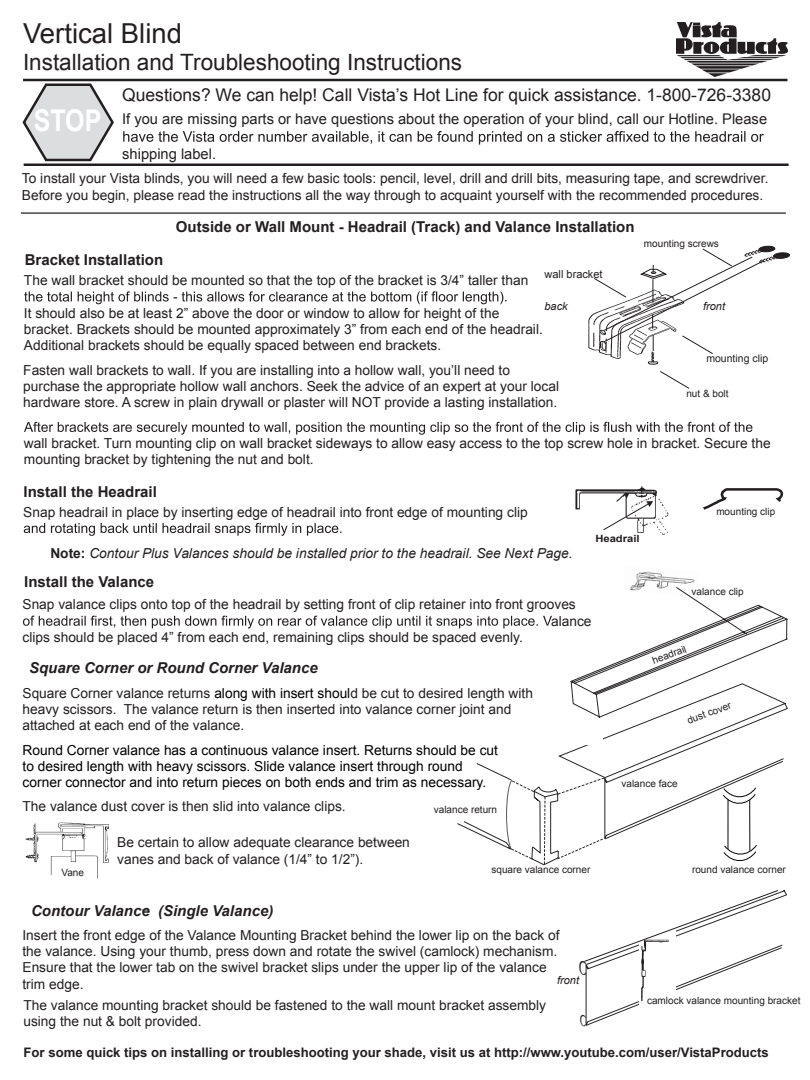
<style>
.page{position:relative;width:810px;height:1080px;background:#fff}
.page>*{position:absolute;margin:0;border:0;box-sizing:border-box;transform-origin:0 0}
.t1{font:700 30px "Arial";color:#fff;scale:.83 1}
.t2{font:27.5px "Arial";color:#231f20}
.t3{font:22.5px "Arial";color:#231f20}
.t4{font:17.5px "Arial";color:#231f20}
.t5{font:700 15px "Arial";color:#231f20}
.t6{font:italic 700 15px "Arial";color:#231f20}
.t7{font:15px "Minion Pro";color:#231f20}
.t8{font:14.75px "Arial";color:#231f20}
.t9{font:13.75px/16.2px "Arial";color:#231f20}
.t10{font:13.75px/16.2px "Arial";color:#000}
.t11{font:italic 13.75px "Arial";color:#231f20}
.t12{font:700 13.12px "Arial";color:#231f20}
.t13{font:italic 11px "Arial";color:#231f20}
.t14{font:11px "Arial";color:#231f20}
.t15{font:10.5px "Arial";color:#231f20}
.t16{font:10px "Arial";color:#231f20}
.t17{font:700 10px "Arial";color:#231f20;scale:1.12 1}
.s1{font-weight:700;font-style:normal}
.s2{color:#000}
</style>
<div class="page">
<img style="left:676px;top:23px;width:112px;height:53px">
<hr style="left:23px;top:79px;width:764px;height:2px;background:#231f20">
<hr style="left:24px;top:163px;width:765px;height:3px;background:#231f20">
<svg style="left:22px;top:81px;width:93px;height:81px"></svg>
<svg style="left:123px;top:131px;width:641px;height:14px"></svg>
<hr style="left:21px;top:212px;width:765px;height:2px;background:#231f20">
<svg style="left:24px;top:523px;width:318px;height:13px"></svg>
<svg style="left:703px;top:488px;width:81px;height:22px"></svg>
<img style="left:575px;top:486px;width:94px;height:49px">
<svg style="left:603px;top:501px;width:50px;height:29px"></svg>
<svg style="left:24px;top:246px;width:766px;height:189px"></svg>
<svg style="left:23px;top:616px;width:529px;height:13px"></svg>
<img style="left:25px;top:822px;width:84px;height:56px">
<svg style="left:531px;top:736px;width:253px;height:129px"></svg>
<svg style="left:544px;top:796px;width:1px;height:68px"></svg>
<svg style="left:557px;top:839px;width:46px;height:20px"></svg>
<svg style="left:558px;top:778px;width:47px;height:16px"></svg>
<svg style="left:457px;top:763px;width:77px;height:96px"></svg>
<img style="left:630px;top:571px;width:65px;height:16px">
<svg style="left:570px;top:587px;width:218px;height:149px"></svg>
<div style="left:551px;top:719px;width:52px;height:26px;background:#fff"></div>
<svg style="left:584px;top:890px;width:203px;height:136px"></svg>
<h2 class="t2" style="left:23px;top:15px;width:160px">Vertical Blind</h2>
<h3 class="t3" style="left:23px;top:47px;width:441px">Installation and Troubleshooting Instructions</h3>
<h1 class="t1" style="left:34px;top:101px;width:83px">STOP</h1>
<p class="t4" style="left:122px;top:83px;width:650px">Questions? We can help! Call Vista’s Hot Line for quick assistance. 1-800-726-3380</p>
<p class="t8" style="left:122px;top:109px;width:646px">If you are missing parts or have questions about the operation of your blind, call our Hotline. Please</p>
<p class="t8" style="left:122px;top:144px;width:95px">shipping label.</p>
<p class="t9" style="left:22px;top:170px;width:748px">To install your Vista blinds, you will need a few basic tools: pencil, level, drill and drill bits, measuring tape, and screwdriver.<br>Before you begin, please read the instructions all the way through to acquaint yourself with the recommended procedures.</p>
<p class="t5" style="left:25px;top:250px;width:140px">Bracket Installation</p>
<p class="t5" style="left:176px;top:217px;width:460px">Outside or Wall Mount - Headrail (Track) and Valance Installation</p>
<p class="t16" style="left:644px;top:237px;width:77px">mounting screws</p>
<p class="t14" style="left:544px;top:267px;width:60px">wall bracket</p>
<p class="t9" style="left:24px;top:272px;width:506px">The wall bracket should be mounted so that the top of the bracket is 3/4” taller than</p>
<p class="t9" style="left:24px;top:305px;width:520px">It should also be at least 2” above the door or window to allow for height of the bracket. Brackets should be mounted approximately 3” from each end of the headrail.<br>Additional brackets should be equally spaced between end brackets.</p>
<p class="t13" style="left:544px;top:299px;width:25px">back</p>
<p class="t13" style="left:703px;top:299px;width:24px">front</p>
<p class="t15" style="left:706px;top:351px;width:63px">mounting clip</p>
<p class="t16" style="left:686px;top:387px;width:44px">nut &amp; bolt</p>
<p class="t9" style="left:23px;top:362px;width:537px">Fasten wall brackets to wall. If you are installing into a hollow wall, you’ll need to purchase the appropriate hollow wall anchors. Seek the advice of an expert at your local hardware store. A screw in plain drywall or plaster will NOT provide a lasting installation.</p>
<p class="t9" style="left:24px;top:435px;width:748px">wall bracket. Turn mounting clip on wall bracket sideways to allow easy access to the top screw hole in bracket. Secure the mounting bracket by tightening the nut and bolt.</p>
<p class="t5" style="left:24px;top:482px;width:135px">Install the Headrail</p>
<p class="t9" style="left:23px;top:504px;width:506px">Snap headrail in place by inserting edge of headrail into front edge of mounting clip</p>
<p class="t11" style="left:50px;top:545px;width:524px"><span class="s1">Note:</span> Contour Plus Valances should be installed prior to the headrail. See Next Page.</p>
<p class="t5" style="left:24px;top:572px;width:132px">Install the Valance</p>
<p class="t17" style="left:595px;top:532px;width:41px">Headrail</p>
<p class="t9" style="left:22px;top:597px;width:555px">Snap valance clips onto top of the headrail by setting front of clip retainer into front grooves</p>
<p class="t9" style="left:551px;top:613px;width:42px">alance</p>
<p class="t9" style="left:23px;top:629px;width:502px">clips should be placed 4” from each end, remaining clips should be spaced evenly.</p>
<p class="t6" style="left:29px;top:658px;width:290px">Square Corner or Round Corner Valance</p>
<p class="t9" style="left:23px;top:685px;width:512px">Square Corner valance returns <span class="s2">along with insert shoul</span>d be cut to desired length with heavy scissors. The valance return is then inserted into valance corner joint and attached at each end of the valance.</p>
<p class="t16" style="left:716px;top:505px;width:60px">mounting clip</p>
<p class="t16" style="left:691px;top:585px;width:54px">valance clip</p>
<p class="t16" style="left:651px;top:655px;width:37px;rotate:-20deg">headrail</p>
<p class="t16" style="left:685px;top:714px;width:48px;rotate:-20deg">dust cover</p>
<p class="t10" style="left:23px;top:742px;width:477px">Round Corner valance has a continuous valance insert. Returns should be cut to desired length with heavy scissors. Slide valance insert through round corner connector and into return pieces on both ends and trim as necessary.</p>
<p class="t9" style="left:23px;top:798px;width:325px">The valance dust cover is then slid into valance clips.</p>
<p class="t16" style="left:434px;top:803px;width:65px">valance return</p>
<p class="t16" style="left:622px;top:777px;width:58px">valance face</p>
<p class="t9" style="left:117px;top:835px;width:294px">Be certain to allow adequate clearance between vanes and back of valance (1/4” to 1/2”).</p>
<p class="t16" style="left:61px;top:866px;width:24px">Vane</p>
<p class="t16" style="left:692px;top:863px;width:95px">round valance corner</p>
<p class="t16" style="left:492px;top:863px;width:100px">square valance corner</p>
<p class="t6" style="left:31px;top:901px;width:244px">Contour Valance (Single Valance)</p>
<p class="t9" style="left:22px;top:927px;width:539px">Insert the front edge of the Valance Mounting Bracket behind the lower lip on the back of the valance. Using your thumb, press down and rotate the swivel (camlock) mechanism.<br>Ensure that the lower tab on the swivel bracket slips under the upper lip of the valance trim edge.</p>
<p class="t7" style="left:142px;top:904px;width:8px">™</p>
<p class="t13" style="left:557px;top:973px;width:24px">front</p>
<p class="t9" style="left:23px;top:997px;width:524px">The valance mounting bracket should be fastened to the wall mount bracket assembly using the nut &amp; bolt provided.</p>
<p class="t16" style="left:647px;top:994px;width:155px">camlock valance mounting bracket</p>
<p class="t12" style="left:24px;top:1044px;width:747px">For some quick tips on installing or troubleshooting your shade, visit us at http://www.youtube.com/user/VistaProducts</p>
</div>
